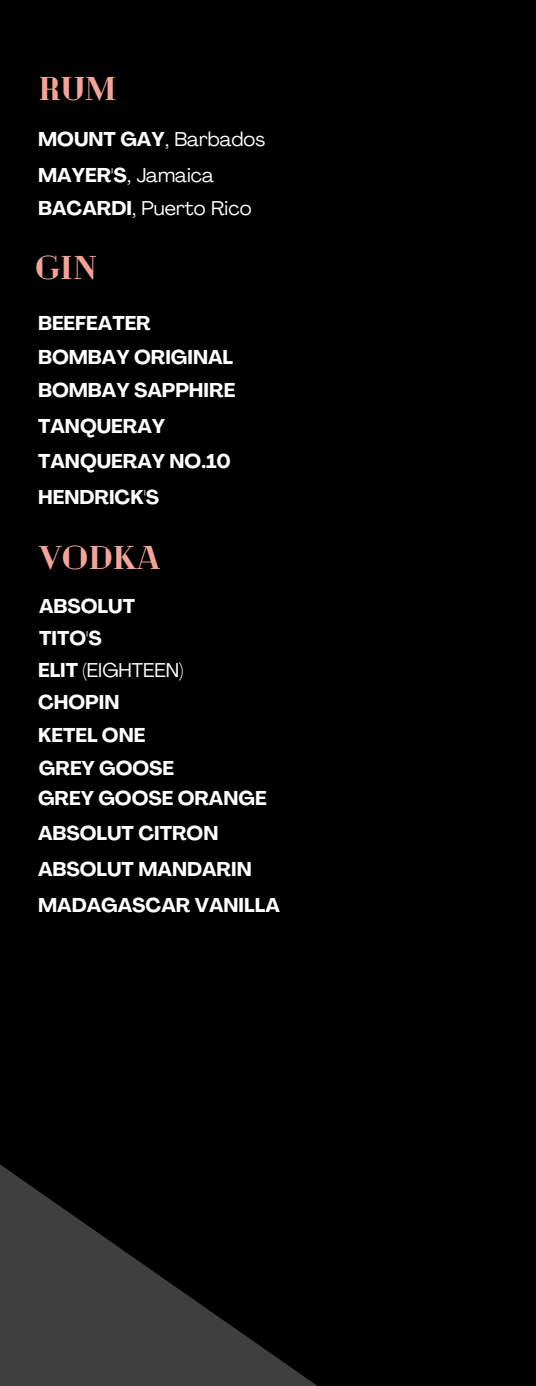
<style>
.page{position:relative;width:536px;height:1386px;background:#000}
.page>*{position:absolute;margin:0;border:0;box-sizing:border-box;transform-origin:0 0}
.t1{font:900 32.9px "Cheque";color:#f3a496}
.t2{font:700 19.78px/35.5px "Agrandir";color:#fff}
.t3{font:19.78px/32.7px "Agrandir";color:#fff}
.s1{font-weight:700}
.s2{font-weight:400}
</style>
<div class="page">
<svg style="left:0;top:1164px;width:317px;height:222px"></svg>
<h1 class="t1" style="left:38px;top:67px;width:80px">RUM</h1>
<p class="t3" style="left:38px;top:125px;width:228px"><span class="s1">MOUNT GAY</span>, Barbados</p>
<p class="t3" style="left:38px;top:161px;width:215px"><span class="s1">MAYER'S</span>, Jamaica<br><span class="s1">BACARDI</span>, Puerto Rico</p>
<h1 class="t1" style="left:35px;top:246px;width:63px">gin</h1>
<p class="t2" style="left:38px;top:308px;width:196px;line-height:34.1px">BEEFEATER<br>BOMBAY ORIGINAL</p>
<p class="t2" style="left:38px;top:374px;width:199px">BOMBAY SAPPHIRE<br>TANQUERAY<br>TANQUERAY NO.10<br>HENDRICK'S</p>
<h1 class="t1" style="left:39px;top:536px;width:123px">VODKA</h1>
<p class="t2" style="left:39px;top:590px;width:97px">ABSOLUT</p>
<p class="t2" style="left:39px;top:623px;width:64px">TITO'S</p>
<p class="t2" style="left:38px;top:657px;width:147px;line-height:31.5px">ELIT <span class="s2">(EIGHTEEN)<br></span>CHOPIN</p>
<p class="t2" style="left:38px;top:719px;width:109px">KETEL ONE</p>
<p class="t2" style="left:39px;top:752px;width:137px">GREY GOOSE</p>
<p class="t2" style="left:38px;top:782px;width:230px">GREY GOOSE ORANGE<br>ABSOLUT CITRON</p>
<p class="t2" style="left:38px;top:854px;width:243px">ABSOLUT MANDARIN<br>MADAGASCAR VANILLA</p>
</div>
